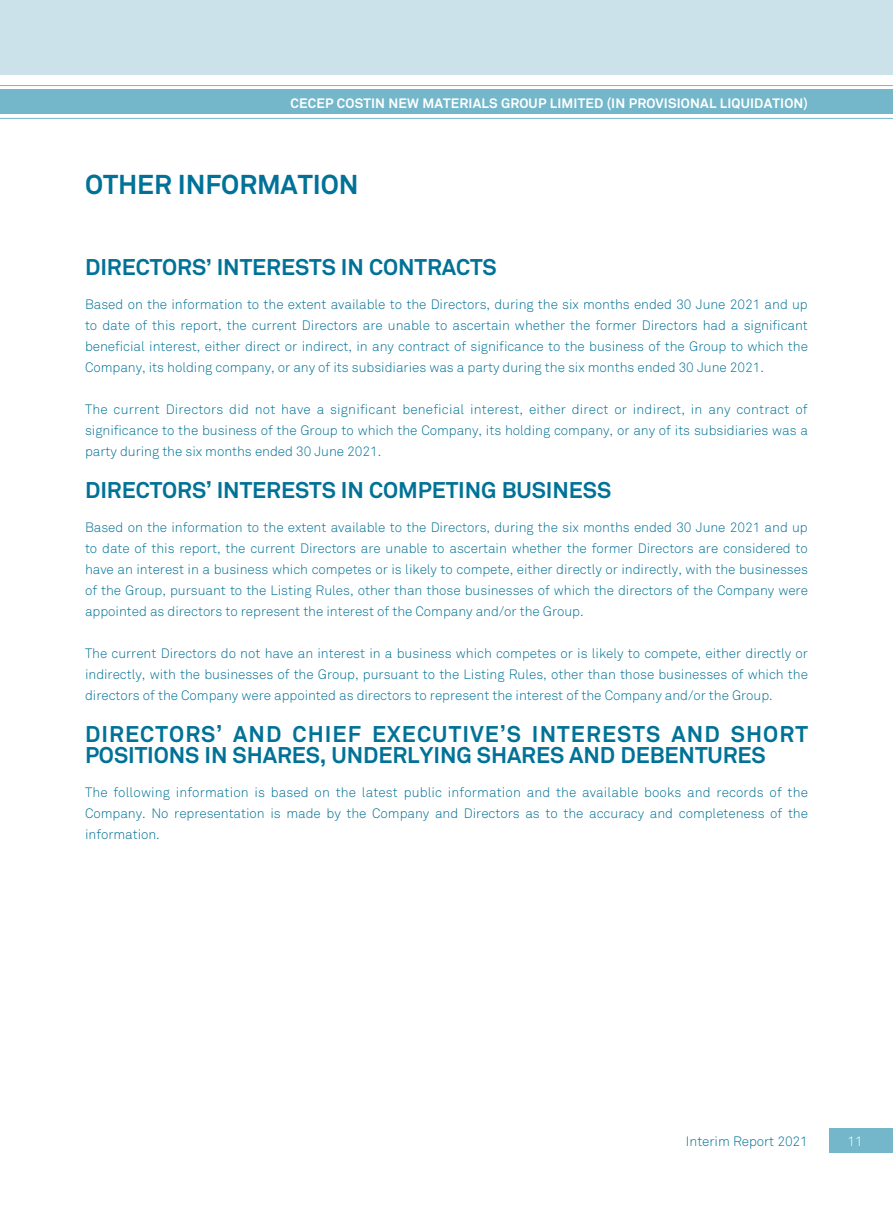
<style>
.page{position:relative;width:893px;height:1212px;background:#fff}
.page>*{position:absolute;margin:0;border:0;box-sizing:border-box;transform-origin:0 0}
.t1{font:700 27px "Akkurat Pro";letter-spacing:-.005em;color:#007297}
.t2{font:700 22.5px/21px "Akkurat Pro";letter-spacing:-.005em;color:#007297}
.t3{font:13.5px/21px "Akkurat Light Pro";letter-spacing:-.005em;color:#007297;text-align:justify}
.t4{font:700 13.5px "Akkurat Pro";letter-spacing:.01em;color:#fff}
.t5{font:13.5px "Akkurat Light Pro";color:#fff}
</style>
<div class="page">
<div style="left:0;top:89px;width:893px;height:25px;background:#74b7ca"></div>
<hr style="left:0;top:85px;width:893px;height:1px;background:#74b7ca">
<hr style="left:0;top:118px;width:893px;height:1px;background:#74b7ca">
<div style="left:0;top:0;width:893px;height:75px;background:#cbe2ea"></div>
<div style="left:829px;top:1127px;width:64px;height:25px;background:#74b7ca"></div>
<p class="t4" style="left:290px;top:95px;width:519px">CECEP COSTIN NEW MATERIALS GROUP LIMITED (IN PROVISIONAL LIQUIDATION)</p>
<h1 class="t1" style="left:85px;top:168px;width:275px">OTHER INFORMATION</h1>
<h2 class="t2" style="left:85px;top:257px;width:413px">DIRECTORS’ INTERESTS IN CONTRACTS</h2>
<p class="t3" style="left:85px;top:294px;width:724px">Based on the information to the extent available to the Directors, during the six months ended 30 June 2021 and up to date of this report, the current Directors are unable to ascertain whether the former Directors had a significant beneficial interest, either direct or indirect, in any contract of significance to the business of the Group to which the Company, its holding company, or any of its subsidiaries was a party during the six months ended 30 June 2021.</p>
<p class="t3" style="left:85px;top:399px;width:724px">The current Directors did not have a significant beneficial interest, either direct or indirect, in any contract of significance to the business of the Group to which the Company, its holding company, or any of its subsidiaries was a party during the six months ended 30 June 2021.</p>
<h2 class="t2" style="left:85px;top:480px;width:528px">DIRECTORS’ INTERESTS IN COMPETING BUSINESS</h2>
<p class="t3" style="left:85px;top:517px;width:724px">Based on the information to the extent available to the Directors, during the six months ended 30 June 2021 and up to date of this report, the current Directors are unable to ascertain whether the former Directors are considered to have an interest in a business which competes or is likely to compete, either directly or indirectly, with the businesses of the Group, pursuant to the Listing Rules, other than those businesses of which the directors of the Company were appointed as directors to represent the interest of the Company and/or the Group.</p>
<p class="t3" style="left:85px;top:643px;width:724px">The current Directors do not have an interest in a business which competes or is likely to compete, either directly or indirectly, with the businesses of the Group, pursuant to the Listing Rules, other than those businesses of which the directors of the Company were appointed as directors to represent the interest of the Company and/or the Group.</p>
<h2 class="t2" style="left:85px;top:724px;width:724px">DIRECTORS’ AND CHIEF EXECUTIVE’S INTERESTS AND SHORT<br>POSITIONS IN SHARES, UNDERLYING SHARES AND DEBENTURES</h2>
<p class="t3" style="left:85px;top:782px;width:724px">The following information is based on the latest public information and the available books and records of the Company. No representation is made by the Company and Directors as to the accuracy and completeness of the information.</p>
<p class="t3" style="left:686px;top:1131px;width:123px">Interim Report 2021</p>
<p class="t5" style="left:847px;top:1133px;width:17px">11</p>
</div>
